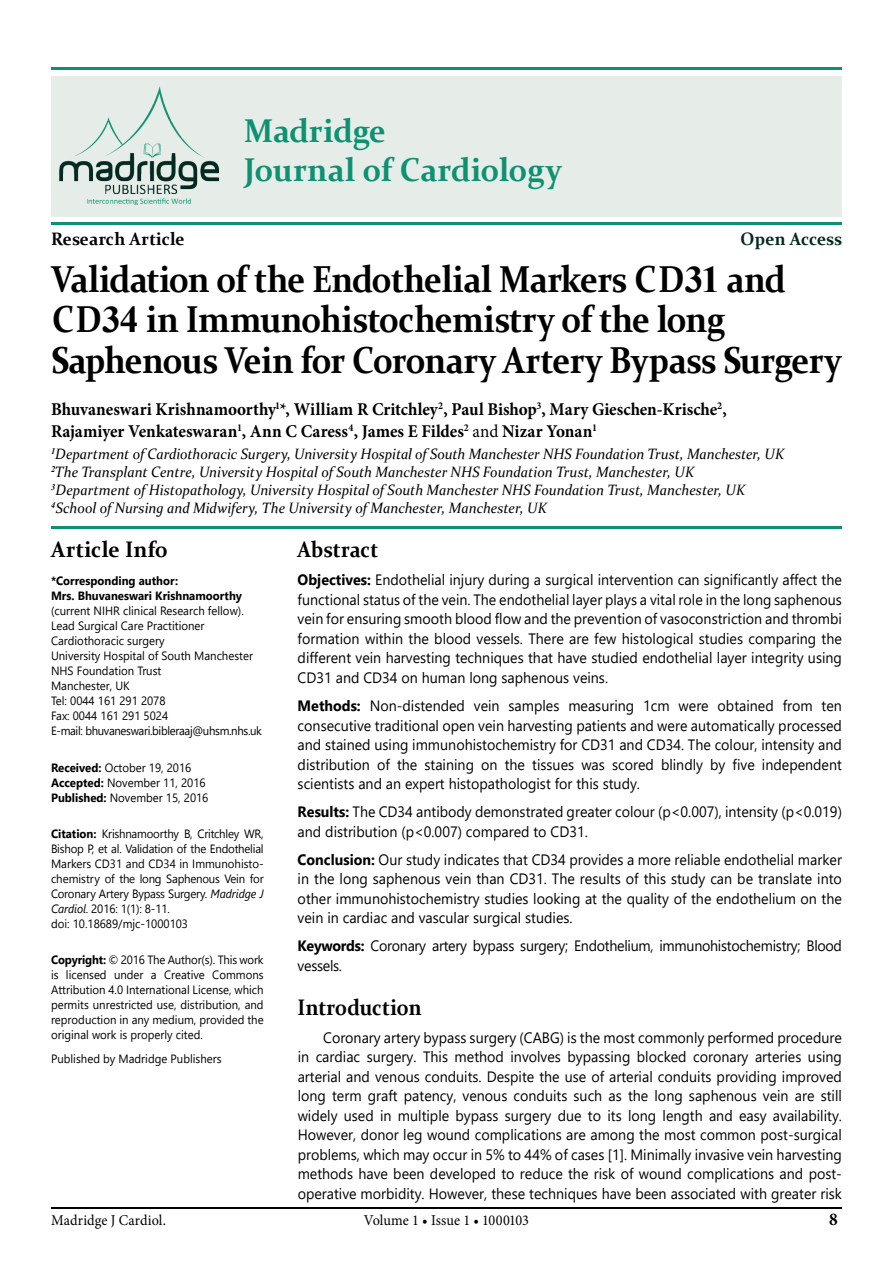
<style>
.page{position:relative;width:893px;height:1263px;background:#fff}
.page>*{position:absolute;margin:0;border:0;box-sizing:border-box;transform-origin:0 0}
.t1{font:700 37.5px/40.5px "Constantia";letter-spacing:-.02em;color:#000;scale:.9 1}
.t2{font:700 33px/39px "Constantia";letter-spacing:-.01em;color:#0e9172;scale:.95 1}
.t3{font:700 22.5px "Constantia";letter-spacing:.005em;color:#000;scale:.9 1}
.t4{font:700 22.5px "Constantia";letter-spacing:.005em;color:#000;scale:.95 1}
.t5{font:700 18px/21.6px "Minion Pro";color:#000;scale:.95 1}
.t6{font:700 18px "Constantia";color:#000;scale:.95 1}
.t7{font:700 18px "Constantia";color:#032920;scale:.95 1}
.t8{font:15px/19.5px "Segoe UI";color:#000;text-align:justify;scale:.95 1}
.t9{font:italic 15px/18px "Constantia";color:#000;scale:.95 1}
.t10{font:15px/19.5px "Segoe UI";letter-spacing:-.02em;color:#000;scale:.95 1}
.t11{font:15px "Minion Pro";color:#000;scale:.95 1}
.t12{font:12px/15px "Segoe UI";color:#000;scale:.95 1}
.t13{font:700 12px/15px "Segoe UI";color:#000;scale:.95 1}
.t14{font:12px "Segoe UI Symbol";color:#000;scale:.95 1}
.t15{font:italic 12px "Segoe UI";letter-spacing:-.01em;color:#000;scale:.95 1}
.s1{font-family:"Times New Roman"}
.s2{font-weight:400}
.s3{font-weight:700}
.s4{font-style:italic}
</style>
<div class="page">
<hr style="left:51px;top:1208px;width:791px;height:1px;background:#000">
<div style="left:51px;top:76px;width:791px;height:140px;background:#e6ede9"></div>
<hr style="left:51px;top:223px;width:791px;height:2px;background:#0e9172">
<hr style="left:51px;top:527px;width:791px;height:2px;background:#0e9172">
<hr style="left:51px;top:68px;width:791px;height:2px;background:#0e9172">
<img style="left:59px;top:86px;width:160px;height:120px">
<h2 class="t2" style="left:244px;top:109px;width:336px">Madridge<br>Journal of Cardiology</h2>
<p class="t6" style="left:51px;top:226px;width:142px">Research Article</p>
<p class="t7" style="left:741px;top:226px;width:108px">Open Access</p>
<h1 class="t1" style="left:51px;top:257px;width:880px">Validation of the Endothelial Markers Cd<span class="s1">31</span> and<br>Cd<span class="s1">34</span> in Immunohistochemistry of the long<br>Saphenous Vein for Coronary Artery Bypass Surgery</h1>
<p class="t5" style="left:51px;top:398px;width:713px">Bhuvaneswari Krishnamoorthy<sup>1</sup>*, William R Critchley<sup>2</sup>, Paul Bishop<sup>3</sup>, Mary Gieschen-Krische<sup>2</sup>,<br>Rajamiyer Venkateswaran<sup>1</sup>, Ann C Caress<sup>4</sup>, James E Fildes<sup>2</sup> <span class="s2">and</span> Nizar Yonan<sup>1</sup></p>
<p class="t9" style="left:51px;top:444px;width:773px"><sup>1</sup>Department of Cardiothoracic Surgery, University Hospital of South Manchester NHS Foundation Trust, Manchester, UK <sup>2</sup>The Transplant Centre, University Hospital of South Manchester NHS Foundation Trust, Manchester, UK<br><sup>3</sup>Department of Histopathology, University Hospital of South Manchester NHS Foundation Trust, Manchester, UK <sup>4</sup>School of Nursing and Midwifery, The University of Manchester, Manchester, UK</p>
<h3 class="t4" style="left:51px;top:534px;width:125px">Article Info</h3>
<p class="t13" style="left:51px;top:572px;width:203px">*Corresponding author:<br>Mrs. Bhuvaneswari Krishnamoorthy</p>
<p class="t12" style="left:51px;top:602px;width:223px">(current NIHR clinical Research fellow).<br>Lead Surgical Care Practitioner<br>Cardiothoracic surgery<br>University Hospital of South Manchester<br>NHS Foundation Trust<br>Manchester, UK<br>Tel: 0044 161 291 2078<br>Fax: 0044 161 291 5024<br>E-mail: bhuvaneswari.bibleraaj@uhsm.nhs.uk</p>
<p class="t12" style="left:51px;top:759px;width:167px"><span class="s3">Received:</span> October 19, 2016<br><span class="s3">Accepted:</span> November 11, 2016<br><span class="s3">Published:</span> November 15, 2016</p>
<p class="t13" style="left:51px;top:825px;width:49px">Citation:</p>
<p class="t14" style="left:115px;top:827px;width:57px">▲■ □□▼</p>
<p class="t14" style="left:137px;top:842px;width:62px">● ▼□■ □ ▼</p>
<p class="t14" style="left:215px;top:842px;width:52px">■□▼ ●●</p>
<p class="t14" style="left:132px;top:857px;width:61px">■ ✓✔ ■</p>
<p class="t14" style="left:215px;top:857px;width:48px">◆■□ ▲▼□</p>
<p class="t14" style="left:81px;top:872px;width:46px">▲▼ □ ▼</p>
<p class="t14" style="left:140px;top:872px;width:18px">●□■</p>
<p class="t14" style="left:196px;top:872px;width:26px">■□◆▲</p>
<p class="t14" style="left:58px;top:887px;width:26px">□ □■</p>
<p class="t14" style="left:156px;top:887px;width:28px">▲▲ ◆</p>
<p class="t15" style="left:211px;top:882px;width:57px">Madridge J</p>
<p class="t12" style="left:51px;top:900px;width:146px"><span class="s4">Cardiol</span>. 2016: 1(1): 8-11. doi: 10.18689/mjc-1000103</p>
<p class="t12" style="left:51px;top:951px;width:225px;text-align:justify"><span class="s3">Copyright:</span> © 2016 The Author(s). This work is licensed under a Creative Commons Attribution 4.0 International License, which permits unrestricted use, distribution, and reproduction in any medium, provided the original work is properly cited.</p>
<p class="t12" style="left:51px;top:1050px;width:181px">Published by Madridge Publishers</p>
<h3 class="t3" style="left:298px;top:534px;width:91px">Abstract</h3>
<p class="t8" style="left:298px;top:569px;width:574px"><span class="s3">Objectives:</span> Endothelial injury during a surgical intervention can significantly affect the functional status of the vein. The endothelial layer plays a vital role in the long saphenous vein for ensuring smooth blood flow and the prevention of vasoconstriction and thrombi formation within the blood vessels. There are few histological studies comparing the different vein harvesting techniques that have studied endothelial layer integrity using CD31 and CD34 on human long saphenous veins.</p>
<p class="t8" style="left:298px;top:695px;width:574px"><span class="s3">Methods:</span> Non-distended vein samples measuring 1cm were obtained from ten consecutive traditional open vein harvesting patients and were automatically processed and stained using immunohistochemistry for CD31 and CD34. The colour, intensity and distribution of the staining on the tissues was scored blindly by five independent scientists and an expert histopathologist for this study.</p>
<p class="t8" style="left:298px;top:801px;width:574px"><span class="s3">Results:</span> The CD34 antibody demonstrated greater colour (p&lt;0.007), intensity (p&lt;0.019) and distribution (p&lt;0.007) compared to CD31.</p>
<p class="t8" style="left:298px;top:848px;width:574px"><span class="s3">Conclusion:</span> Our study indicates that CD34 provides a more reliable endothelial marker in the long saphenous vein than CD31. The results of this study can be translate into other immunohistochemistry studies looking at the quality of the endothelium on the vein in cardiac and vascular surgical studies.</p>
<p class="t10" style="left:298px;top:935px;width:574px"><span class="s3">Keywords:</span> Coronary artery bypass surgery; Endothelium, immunohistochemistry; Blood vessels.</p>
<h3 class="t3" style="left:298px;top:991px;width:139px">Introduction</h3>
<p class="t8" style="left:298px;top:1026px;width:574px;text-indent:26px">Coronary artery bypass surgery (CABG) is the most commonly performed procedure in cardiac surgery. This method involves bypassing blocked coronary arteries using arterial and venous conduits. Despite the use of arterial conduits providing improved long term graft patency, venous conduits such as the long saphenous vein are still widely used in multiple bypass surgery due to its long length and easy availability.<br>However, donor leg wound complications are among the most common post-surgical problems, which may occur in 5% to 44% of cases [1]. Minimally invasive vein harvesting methods have been developed to reduce the risk of wound complications and post&shy;operative morbidity. However, these techniques have been associated with greater risk</p>
<p class="t11" style="left:51px;top:1210px;width:122px">Madridge J Cardiol.</p>
<p class="t11" style="left:364px;top:1210px;width:175px">Volume 1 • Issue 1 • 1000103</p>
<p class="t5" style="left:829px;top:1208px;width:11px">8</p>
</div>
